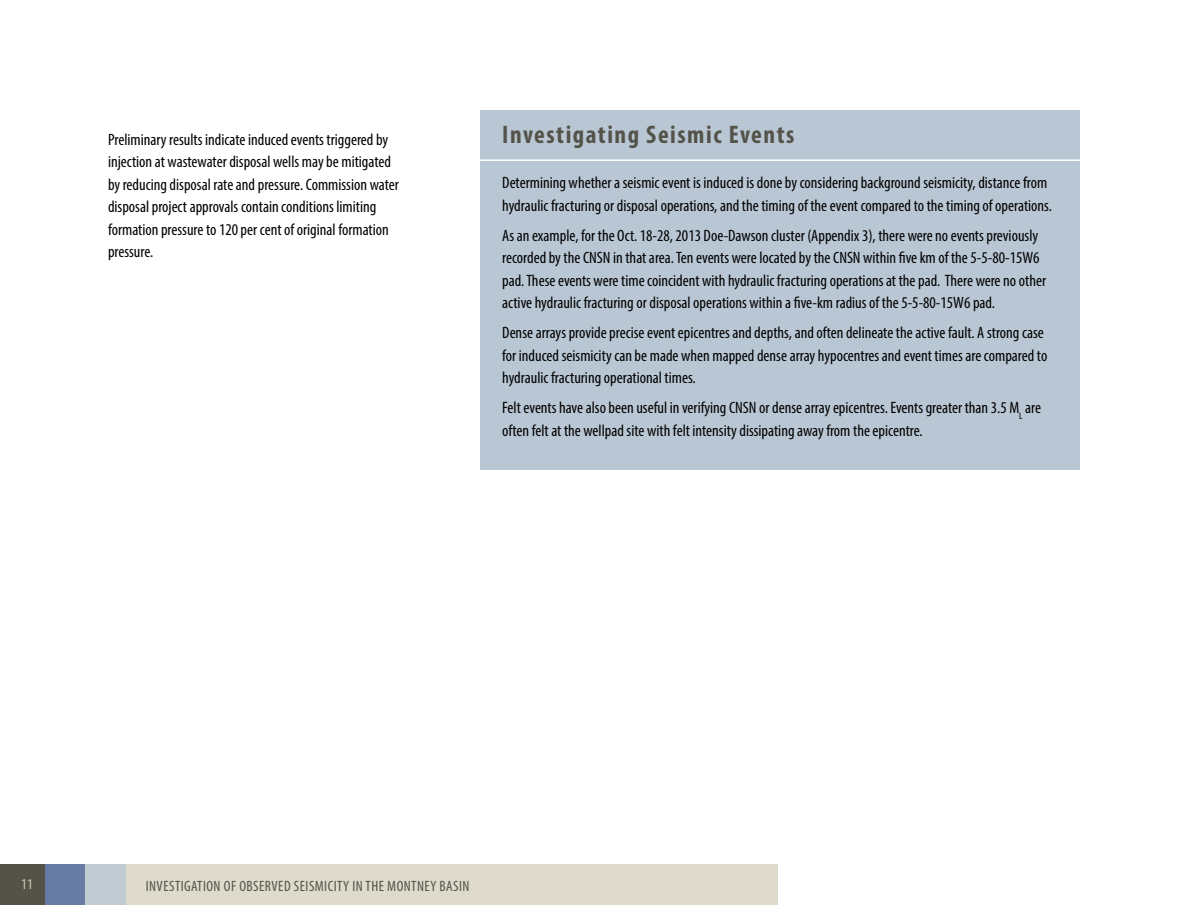
<style>
.page{position:relative;width:1188px;height:918px;background:#fff}
.page>*{position:absolute;margin:0;border:0;box-sizing:border-box;transform-origin:0 0}
.t1{font:700 condensed 25.5px "Myriad Pro";letter-spacing:.06em;color:#54534a}
.t2{font:condensed 16.5px/22.5px "Myriad Pro";color:#000}
.t3{font:condensed 15px "Myriad Pro";letter-spacing:.03em;color:#54534a}
.t4{font:condensed 15px "Myriad Pro";color:#cdc8b1}
</style>
<div class="page">
<div style="left:0;top:864px;width:45px;height:41px;background:#54534a"></div>
<div style="left:45px;top:864px;width:41px;height:41px;background:#687ba2"></div>
<div style="left:86px;top:864px;width:692px;height:41px;background:#dedbcc"></div>
<div style="left:86px;top:864px;width:40px;height:41px;background:#c0cbd2"></div>
<div style="left:481px;top:110px;width:599px;height:360px;background:#b9c7d4"></div>
<hr style="left:443px;top:159px;width:702px;height:2px;background:#fff">
<p class="t2" style="left:108px;top:128px;width:292px">Preliminary results indicate induced events triggered by injection at wastewater disposal wells may be mitigated by reducing disposal rate and pressure. Commission water disposal project approvals contain conditions limiting formation pressure to 120 per cent of original formation pressure.</p>
<h1 class="t1" style="left:502px;top:119px;width:294px">Investigating Seismic Events</h1>
<p class="t2" style="left:502px;top:171px;width:551px">Determining whether a seismic event is induced is done by considering background seismicity, distance from hydraulic fracturing or disposal operations, and the timing of the event compared to the timing of operations.</p>
<p class="t2" style="left:502px;top:224px;width:545px">As an example, for the Oct. 18-28, 2013 Doe-Dawson cluster (Appendix 3), there were no events previously recorded by the CNSN in that area. Ten events were located by the CNSN within five km of the 5-5-80-15W6 pad. These events were time coincident with hydraulic fracturing operations at the pad. There were no other active hydraulic fracturing or disposal operations within a five-km radius of the 5-5-80-15W6 pad.</p>
<p class="t2" style="left:502px;top:321px;width:547px">Dense arrays provide precise event epicentres and depths, and often delineate the active fault. A strong case for induced seismicity can be made when mapped dense array hypocentres and event times are compared to hydraulic fracturing operational times.</p>
<p class="t2" style="left:502px;top:396px;width:540px">Felt events have also been useful in verifying CNSN or dense array epicentres. Events greater than 3.5 M<sub>L</sub> are often felt at the wellpad site with felt intensity dissipating away from the epicentre.</p>
<p class="t4" style="left:21px;top:875px;width:13px">11</p>
<p class="t3" style="left:146px;top:877px;width:325px">INVESTIGATION OF OBSERVED SEISMICITY IN THE MONTNEY BASIN</p>
</div>
